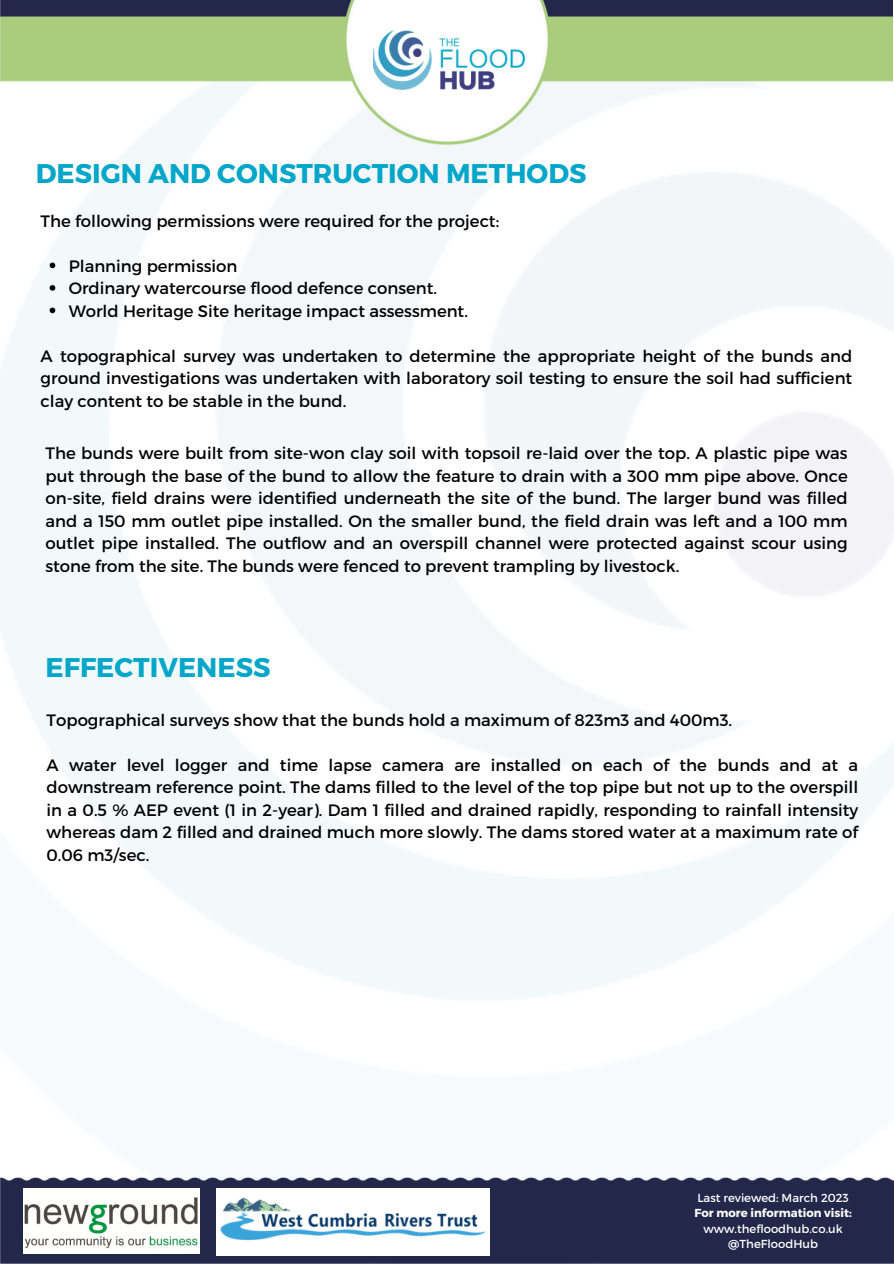
<style>
.page{position:relative;width:894px;height:1264px;background:#fff}
.page>*{position:absolute;margin:0;border:0;box-sizing:border-box;transform-origin:0 0}
.t1{font:700 27px "Montserrat";color:#00a6c9}
.t2{font:16.5px/22.5px "Montserrat";color:#000;text-align:justify}
.t3{font:700 11.55px/15.5px "Montserrat";color:#fff;text-align:center}
.t4{font:11.55px "Montserrat";color:#fff}
.s1{font-weight:400}
</style>
<div class="page">
<img style="left:0;top:0;width:893px;height:999px">
<div style="left:0;top:1177px;width:893px;height:86px;background:#23284b"></div>
<img style="left:23px;top:1188px;width:176px;height:65px">
<div style="left:216px;top:1188px;width:273px;height:67px;background:#fff"></div>
<img style="left:220px;top:1197px;width:266px;height:44px">
<svg style="left:50px;top:262px;width:5px;height:6px"></svg>
<svg style="left:50px;top:285px;width:5px;height:6px"></svg>
<svg style="left:50px;top:307px;width:5px;height:6px"></svg>
<img style="left:0;top:0;width:892px;height:144px">
<img style="left:373px;top:31px;width:151px;height:58px">
<h2 class="t1" style="left:36px;top:156px;width:552px">DESIGN AND CONSTRUCTION METHODS</h2>
<h2 class="t2" style="left:41px;top:208px;width:460px">The following permissions were required for the project:</h2>
<p class="t2" style="left:69px;top:253px;width:170px">Planning permission</p>
<p class="t2" style="left:69px;top:276px;width:370px">Ordinary watercourse flood defence consent.</p>
<p class="t2" style="left:69px;top:298px;width:400px">World Heritage Site heritage impact assessment.</p>
<h2 class="t2" style="left:41px;top:343px;width:813px">A topographical survey was undertaken to determine the appropriate height of the bunds and ground investigations was undertaken with laboratory soil testing to ensure the soil had sufficient clay content to be stable in the bund.</h2>
<p class="t2" style="left:45px;top:441px;width:803px">The bunds were built from site-won clay soil with topsoil re-laid over the top. A plastic pipe was put through the base of the bund to allow the feature to drain with a 300 mm pipe above. Once on-site, field drains were identified underneath the site of the bund. The larger bund was filled and a 150 mm outlet pipe installed. On the smaller bund, the field drain was left and a 100 mm outlet pipe installed. The outflow and an overspill channel were protected against scour using stone from the site. The bunds were fenced to prevent trampling by livestock.</p>
<h1 class="t1" style="left:45px;top:649px;width:226px">EFFECTIVENESS</h1>
<p class="t2" style="left:47px;top:707px;width:687px">Topographical surveys show that the bunds hold a maximum of 823m3 and 400m3.</p>
<p class="t2" style="left:47px;top:752px;width:812px">A water level logger and time lapse camera are installed on each of the bunds and at a downstream reference point. The dams filled to the level of the top pipe but not up to the overspill in a 0.5 % AEP event (1 in 2-year). Dam 1 filled and drained rapidly, responding to rainfall intensity whereas dam 2 filled and drained much more slowly. The dams stored water at a maximum rate of 0.06 m3/sec.</p>
<h1 class="t4" style="left:697px;top:1190px;width:153px">Last reviewed: March 2023</h1>
<h2 class="t3" style="left:694px;top:1204px;width:159px">For more information visit: <span class="s1">www.thefloodhub.co.uk</span></h2>
<h2 class="t4" style="left:728px;top:1236px;width:91px">@TheFloodHub</h2>
</div>
